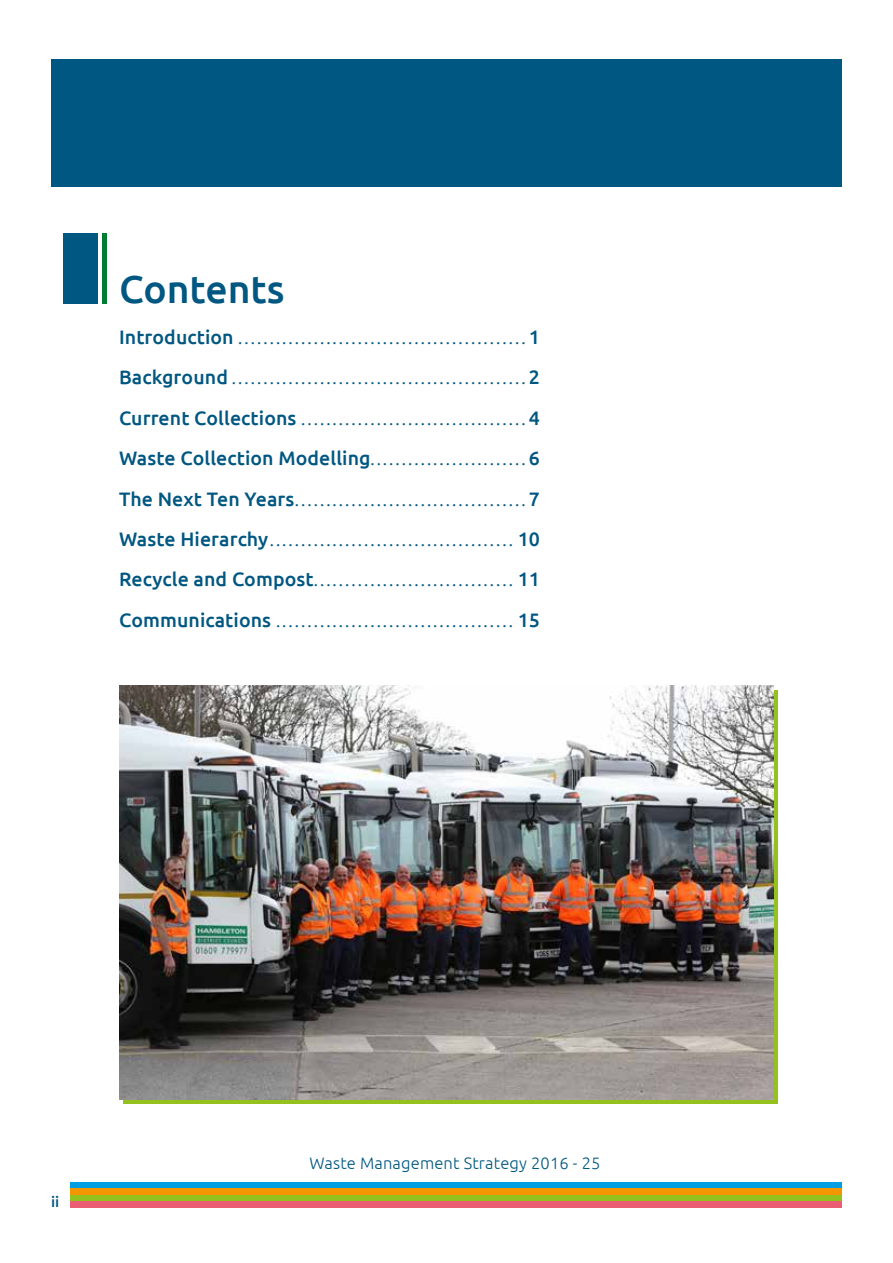
<style>
.page{position:relative;width:893px;height:1263px;background:#fff}
.page>*{position:absolute;margin:0;border:0;box-sizing:border-box;transform-origin:0 0}
.t1{font:500 39px "Ubuntu";color:#005781}
.t2{font:500 19.5px "Ubuntu";letter-spacing:.005em;color:#005781}
.t3{font:300 16.5px "Ubuntu";letter-spacing:.01em;color:#005781}
.t4{font:500 15px "Ubuntu";color:#005781}
.t5{font:500 13.5px "Ubuntu";color:#005781}
.s1{font-size:19.5px}
.s2{font-size:13.5px}
</style>
<div class="page">
<div style="left:70px;top:1182px;width:772px;height:6px;background:#009fe3"></div>
<div style="left:70px;top:1195px;width:772px;height:6px;background:#95c11f"></div>
<div style="left:70px;top:1201px;width:772px;height:7px;background:#eb5d73"></div>
<div style="left:70px;top:1188px;width:772px;height:7px;background:#f49600"></div>
<div style="left:51px;top:60px;width:791px;height:127px;background:#005781"></div>
<div style="left:64px;top:234px;width:34px;height:70px;background:#005781"></div>
<hr style="left:102px;top:234px;width:4px;height:70px;background:#007d32">
<img style="left:119px;top:685px;width:654px;height:414px">
<h1 class="t1" style="left:119px;top:265px;width:167px">Contents</h1>
<p class="t5" style="left:119px;top:331px;width:422px"><span class="s1">Introduction</span> ..............................................<span class="s1">1</span></p>
<p class="t5" style="left:119px;top:371px;width:422px"><span class="s1">Background</span> ...............................................<span class="s1">2</span></p>
<p class="t5" style="left:119px;top:411px;width:422px"><span class="s1">Current Collections</span> ....................................<span class="s1">4</span></p>
<h2 class="t2" style="left:119px;top:446px;width:422px">Waste Collection Modelling<span class="s2">.........................</span>6</h2>
<p class="t5" style="left:119px;top:492px;width:422px"><span class="s1">The Next Ten Years</span>.....................................<span class="s1">7</span></p>
<p class="t5" style="left:119px;top:533px;width:422px"><span class="s1">Waste Hierarchy</span>....................................... <span class="s1">10</span></p>
<p class="t5" style="left:119px;top:573px;width:422px"><span class="s1">Recycle and Compost</span>................................ <span class="s1">11</span></p>
<p class="t5" style="left:119px;top:613px;width:422px"><span class="s1">Communications</span> ...................................... <span class="s1">15</span></p>
<p class="t4" style="left:51px;top:1192px;width:10px">ii</p>
<p class="t3" style="left:310px;top:1154px;width:292px">Waste Management Strategy 2016 - 25</p>
</div>
